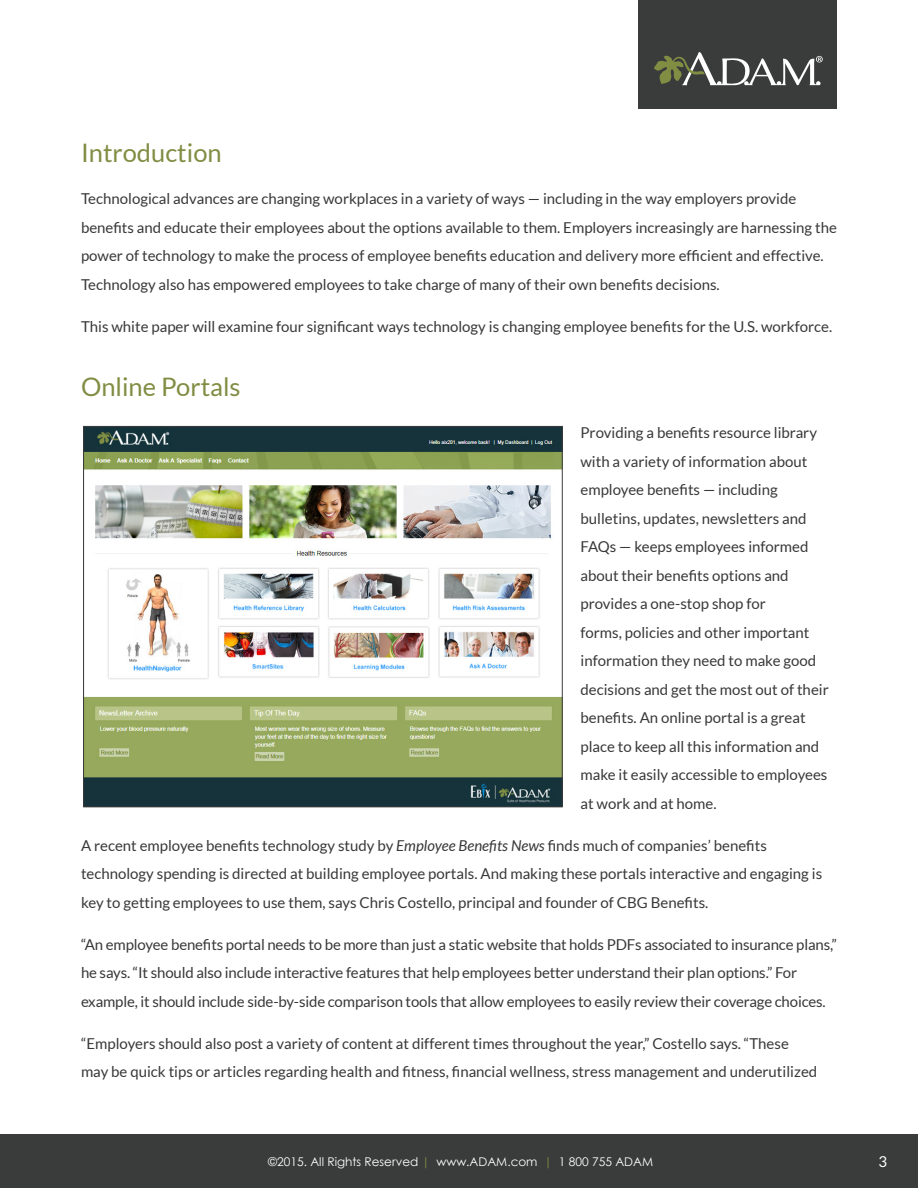
<style>
.page{position:relative;width:918px;height:1188px;background:#fff}
.page>*{position:absolute;margin:0;border:0;box-sizing:border-box;transform-origin:0 0}
.Heading_2{font:25.5px "Lato";color:#818d43}
.Body_Text{font:15px/28.5px "Lato";color:#383839}
.Heading_2-2{font:15px "Lato";color:#fff}
.t1{font:12px "Century Gothic";color:#fff}
.s1{font-style:italic}
.s2{color:#818d43}
</style>
<div class="page">
<div style="left:0;top:1134px;width:918px;height:54px;background:#3a3b3b"></div>
<div style="left:639px;top:0;width:198px;height:109px;background:#3a3b3b"></div>
<svg style="left:654px;top:52px;width:169px;height:33px"></svg>
<img style="left:85px;top:428px;width:475px;height:377px">
<p class="Heading_2" style="left:81px;top:139px;width:142px">Introduction</p>
<p class="Body_Text" style="left:81px;top:184px;width:758px">Technological advances are changing workplaces in a variety of ways — including in the way employers provide benefits and educate their employees about the options available to them. Employers increasingly are harnessing the power of technology to make the process of employee benefits education and delivery more efficient and effective.<br>Technology also has empowered employees to take charge of many of their own benefits decisions.</p>
<p class="Body_Text" style="left:81px;top:312px;width:753px">This white paper will examine four significant ways technology is changing employee benefits for the U.S. workforce.</p>
<p class="Heading_2" style="left:81px;top:373px;width:161px">Online Portals</p>
<p class="Body_Text" style="left:580px;top:418px;width:250px">Providing a benefits resource library with a variety of information about employee benefits — including bulletins, updates, newsletters and FAQs — keeps employees informed about their benefits options and provides a one-stop shop for<br>forms, policies and other important information they need to make good decisions and get the most out of their benefits. An online portal is a great place to keep all this information and make it easily accessible to employees at work and at home.</p>
<p class="Body_Text" style="left:81px;top:831px;width:743px">A recent employee benefits technology study by <span class="s1">Employee Benefits News</span> finds much of companies’ benefits technology spending is directed at building employee portals. And making these portals interactive and engaging is key to getting employees to use them, says Chris Costello, principal and founder of CBG Benefits.</p>
<p class="Body_Text" style="left:81px;top:930px;width:757px">“An employee benefits portal needs to be more than just a static website that holds PDFs associated to insurance plans,” he says. “It should also include interactive features that help employees better understand their plan options.” For example, it should include side-by-side comparison tools that allow employees to easily review their coverage choices.</p>
<p class="Body_Text" style="left:81px;top:1029px;width:738px">“Employers should also post a variety of content at different times throughout the year,” Costello says. “These may be quick tips or articles regarding health and fitness, financial wellness, stress management and underutilized</p>
<p class="t1" style="left:268px;top:1153px;width:386px">©2015. All Rights Reserved <span class="s2">|</span> www.ADAM.com <span class="s2">|</span> 1 800 755 ADAM</p>
<p class="Heading_2-2" style="left:879px;top:1153px;width:10px">3</p>
</div>
